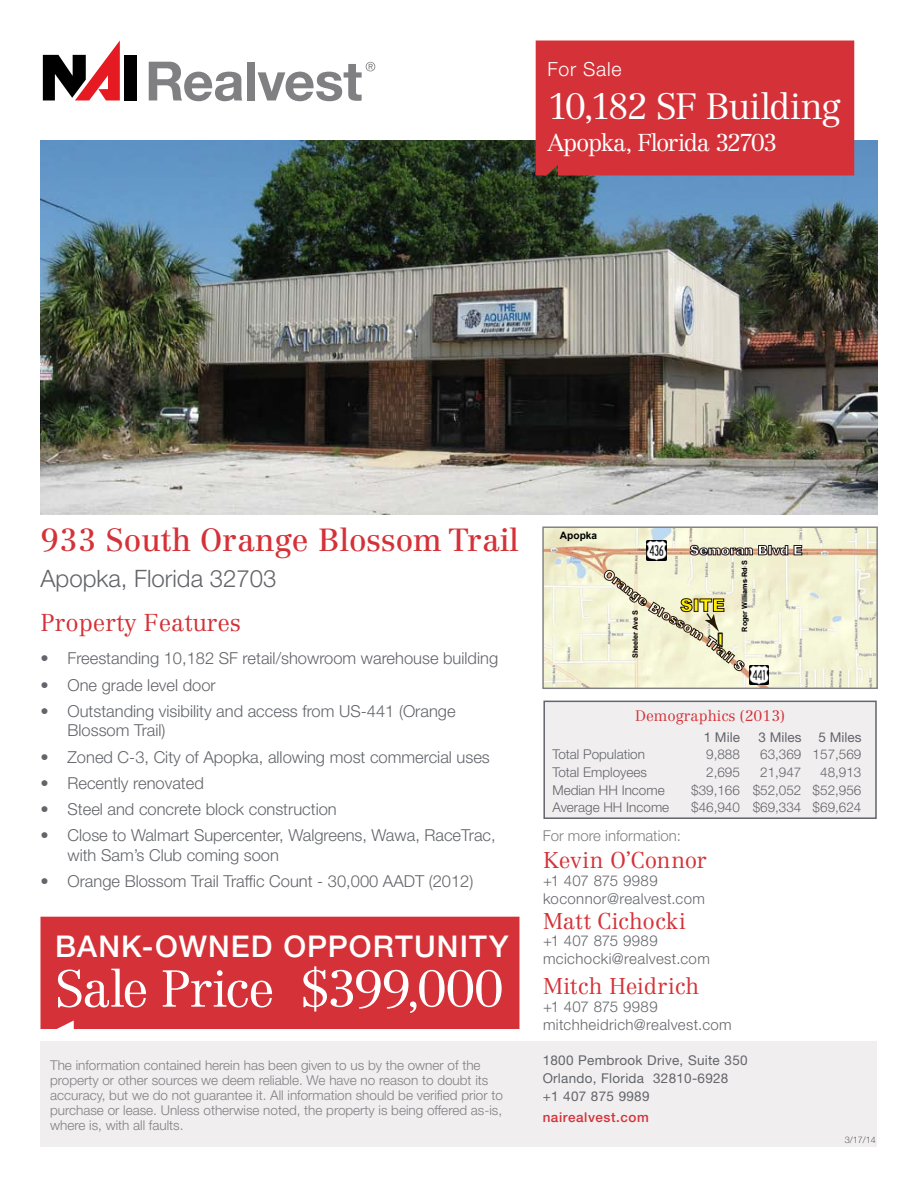
<style>
.page{position:relative;width:918px;height:1188px;background:#fff}
.page>*{position:absolute;margin:0;border:0;box-sizing:border-box;transform-origin:0 0}
.t1{font:300 51px "Centennial LT Std";letter-spacing:-.035em;color:#fff}
.t2{font:300 36px "Centennial LT Std";letter-spacing:-.04em;color:#fff}
.t3{font:31.5px "Centennial LT Std";color:#d43238}
.t4{font:500 30px "Helvetica Neue LT Std";letter-spacing:.035em;color:#fff}
.t5{font:300 24px "Helvetica Neue LT Std";color:#63656a}
.t6{font:300 24px "Centennial LT Std";letter-spacing:-.06em;color:#fff}
.t7{font:300 24px "Centennial LT Std";color:#d43238}
.t8{font:300 22.5px "Centennial LT Std";color:#d43238}
.t9{font:300 19.5px "Helvetica Neue LT Std";letter-spacing:.04em;color:#fff}
.t10{font:900 17.4px "Arial";color:#ffee01}
.t11{font:300 16.5px/19.5px "Helvetica Neue LT Std";color:#63656a}
.t12{font:300 15px "Helvetica Neue LT Std";letter-spacing:.025em;color:#63656a}
.t13{font:300 15px "Helvetica Neue LT Std";color:#808083}
.t14{font:300 15px "Centennial LT Std";color:#d43238}
.t15{font:300 13.5px/15px "Helvetica Neue LT Std";color:#808083}
.t16{font:300 13.5px "Helvetica Neue LT Std";color:#63656a}
.t17{font:13.5px "Helvetica Neue LT Std";letter-spacing:.02em;color:#63656a}
.t18{font:500 13.5px "Helvetica Neue LT Std";letter-spacing:.04em;color:#d43238}
.t19{font:900 13.05px "Arial";color:#fff}
.t20{font:700 10.2px "Arial";color:#000}
.t21{font:100 9px "Helvetica Neue LT Std";color:#231f20}
.t22{font:700 7.35px "Arial";color:#000}
</style>
<div class="page">
<div style="left:40px;top:1041px;width:838px;height:106px;background:#f0eeef"></div>
<div style="left:124px;top:55px;width:12px;height:45px;background:#000"></div>
<svg style="left:43px;top:40px;width:77px;height:60px"></svg>
<svg style="left:149px;top:62px;width:93px;height:39px"></svg>
<div style="left:247px;top:62px;width:8px;height:38px;background:#808083"></div>
<svg style="left:258px;top:62px;width:117px;height:39px"></svg>
<img style="left:40px;top:140px;width:838px;height:374px">
<div style="left:536px;top:40px;width:318px;height:136px;background:#d43238"></div>
<img style="left:544px;top:528px;width:332px;height:159px">
<img style="left:749px;top:666px;width:20px;height:19px">
<img style="left:647px;top:540px;width:20px;height:21px">
<svg style="left:690px;top:545px;width:112px;height:11px"></svg>
<div style="left:542px;top:526px;width:336px;height:163px;border:1px solid #808083"></div>
<div style="left:40px;top:917px;width:479px;height:112px;background:#d43238"></div>
<div style="left:544px;top:701px;width:332px;height:117px;background:#f0eeef"></div>
<div style="left:543px;top:701px;width:334px;height:118px;border:2px solid #63656a"></div>
<svg style="left:603px;top:569px;width:143px;height:103px;background:#e2dec2"></svg>
<p class="t9" style="left:548px;top:58px;width:76px">For Sale</p>
<p class="t2" style="left:548px;top:85px;width:295px">10,182 SF Building</p>
<p class="t6" style="left:548px;top:128px;width:231px">Apopka, Florida 32703</p>
<p class="t3" style="left:40px;top:521px;width:480px">933 South Orange Blossom Trail</p>
<p class="t5" style="left:40px;top:563px;width:238px">Apopka, Florida 32703</p>
<p class="t7" style="left:40px;top:609px;width:202px">Property Features</p>
<p class="t11" style="left:40px;top:648px;width:459px">• Freestanding 10,182 SF retail/showroom warehouse building</p>
<p class="t11" style="left:40px;top:675px;width:177px">• One grade level door</p>
<p class="t11" style="left:68px;top:701px;width:390px;text-indent:-27px">• Outstanding visibility and access from US-441 (Orange<br>Blossom Trail)</p>
<p class="t11" style="left:40px;top:747px;width:451px">• Zoned C-3, City of Apopka, allowing most commercial uses</p>
<p class="t11" style="left:40px;top:773px;width:165px">• Recently renovated</p>
<p class="t11" style="left:40px;top:799px;width:298px">• Steel and concrete block construction</p>
<p class="t11" style="left:68px;top:825px;width:430px;text-indent:-27px">• Close to Walmart Supercenter, Walgreens, Wawa, RaceTrac, with Sam’s Club coming soon</p>
<p class="t11" style="left:40px;top:871px;width:434px">• Orange Blossom Trail Traffic Count - 30,000 AADT (2012)</p>
<p class="t4" style="left:55px;top:929px;width:455px">BANK-OWNED OPPORTUNITY</p>
<p class="t1" style="left:55px;top:958px;width:450px">Sale Price $399,000</p>
<p class="t15" style="left:50px;top:1057px;width:454px">The information contained herein has been given to us by the owner of the property or other sources we deem reliable. We have no reason to doubt its accuracy, but we do not guarantee it. All information should be verified prior to purchase or lease. Unless otherwise noted, the property is being offered as-is, where is, with all faults.</p>
<p class="t20" style="left:560px;top:529px;width:39px">Apopka</p>
<p class="t22" style="left:630px;top:658px;width:50px;rotate:-90deg">Sheeler Ave S</p>
<p class="t19" style="left:690px;top:541px;width:114px">Semoran Blvd E</p>
<p class="t10" style="left:680px;top:593px;width:46px">SITE</p>
<p class="t22" style="left:740px;top:632px;width:73px;rotate:-90deg">Roger Williams Rd S</p>
<p class="t14" style="left:635px;top:706px;width:151px">Demographics (2013)</p>
<p class="t17" style="left:704px;top:729px;width:38px">1 Mile</p>
<p class="t17" style="left:758px;top:729px;width:45px">3 Miles</p>
<p class="t17" style="left:818px;top:729px;width:45px">5 Miles</p>
<p class="t16" style="left:552px;top:746px;width:94px">Total Population</p>
<p class="t16" style="left:706px;top:746px;width:35px">9,888</p>
<p class="t16" style="left:760px;top:746px;width:103px">63,369 157,569</p>
<p class="t16" style="left:552px;top:764px;width:96px">Total Employees</p>
<p class="t16" style="left:706px;top:764px;width:35px">2,695</p>
<p class="t16" style="left:760px;top:764px;width:43px">21,947</p>
<p class="t16" style="left:820px;top:764px;width:43px">48,913</p>
<p class="t16" style="left:552px;top:782px;width:114px">Median HH Income</p>
<p class="t16" style="left:691px;top:782px;width:172px">$39,166 $52,052 $52,956</p>
<p class="t16" style="left:552px;top:799px;width:118px">Average HH Income</p>
<p class="t16" style="left:691px;top:799px;width:172px">$46,940 $69,334 $69,624</p>
<p class="t13" style="left:543px;top:827px;width:140px">For more information:</p>
<p class="t8" style="left:543px;top:847px;width:165px">Kevin O’Connor</p>
<p class="t12" style="left:543px;top:871px;width:116px">+1 407 875 9989</p>
<p class="t12" style="left:543px;top:889px;width:163px">koconnor@realvest.com</p>
<p class="t8" style="left:543px;top:907px;width:144px">Matt Cichocki</p>
<p class="t12" style="left:543px;top:932px;width:116px">+1 407 875 9989</p>
<p class="t12" style="left:543px;top:950px;width:168px">mcichocki@realvest.com</p>
<p class="t8" style="left:543px;top:973px;width:158px">Mitch Heidrich</p>
<p class="t12" style="left:543px;top:997px;width:116px">+1 407 875 9989</p>
<p class="t12" style="left:543px;top:1015px;width:190px">mitchheidrich@realvest.com</p>
<p class="t17" style="left:543px;top:1052px;width:206px">1800 Pembrook Drive, Suite 350</p>
<p class="t17" style="left:543px;top:1070px;width:187px">Orlando, Florida 32810-6928</p>
<p class="t17" style="left:543px;top:1088px;width:108px">+1 407 875 9989</p>
<p class="t18" style="left:543px;top:1109px;width:108px">nairealvest.com</p>
<p class="t21" style="left:845px;top:1135px;width:33px">3/17/14</p>
</div>
